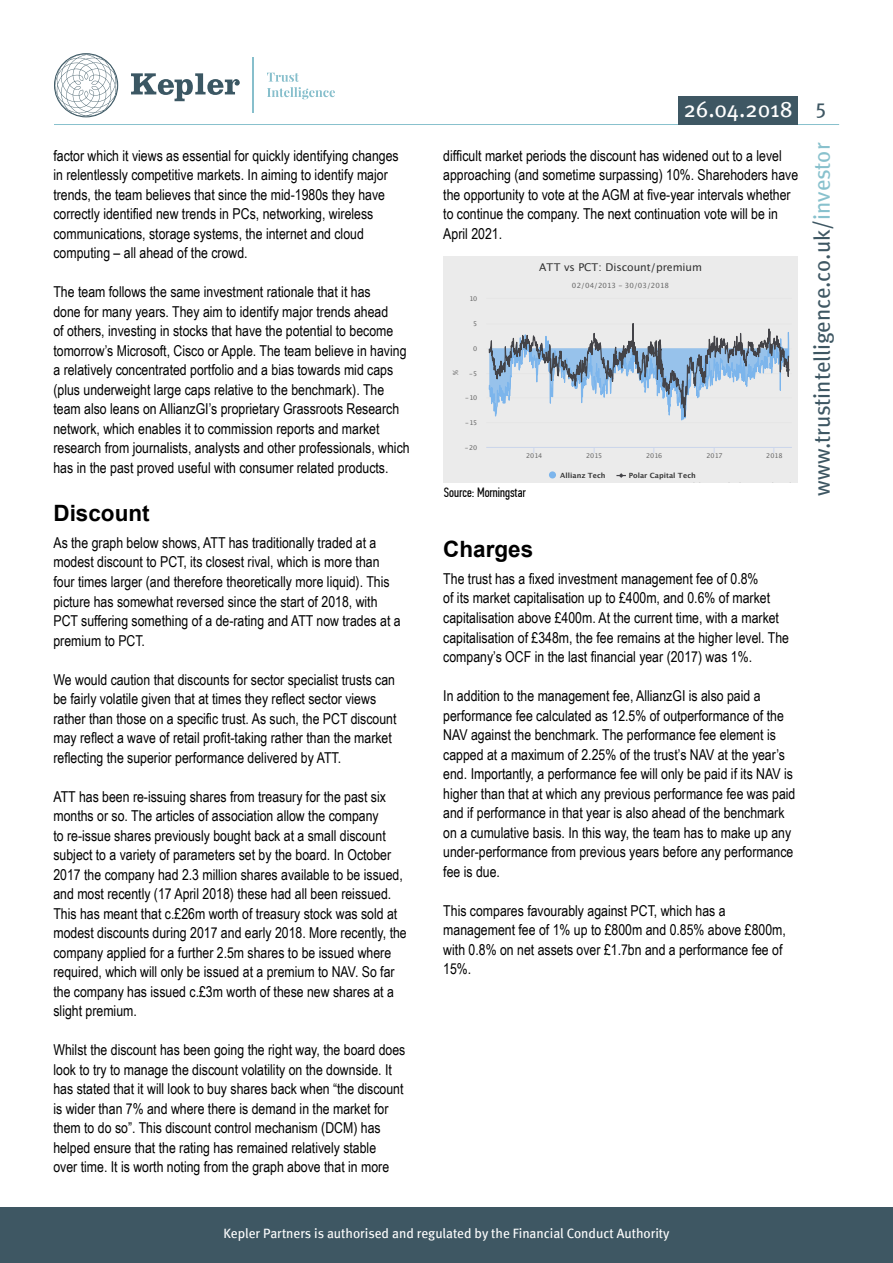
<style>
.page{position:relative;width:893px;height:1263px;background:#fff}
.page>*{position:absolute;margin:0;border:0;box-sizing:border-box;transform-origin:0 0}
.t1{font:22.5px "Meta";color:#3e5763}
.t2{font:700 22.5px "Arial";color:#000}
.t3{font:22.5px "Meta";color:#fff}
.t4{font:21px "Meta";color:#3e5763}
.t5{font:15px/19.5px "Arial Narrow";color:#000}
.t6{font:13.5px "Meta";color:#fff}
.t7{font:13.5px "PF Din Text Comp Pro";color:#000}
.t8{font:10.65px "Lucida Grande";letter-spacing:-.01em;color:#333}
.t9{font:700 7.05px "Lucida Grande";letter-spacing:.01em;color:#333}
.t10{font:7.05px "Lucida Grande";letter-spacing:.015em;color:#666}
.t11{font:6.45px "Lucida Grande";letter-spacing:.005em;color:#666}
.s1{color:#88c1cd}
</style>
<div class="page">
<hr style="left:54px;top:124px;width:785px;height:1px;background:#88c1cd">
<div style="left:0;top:1208px;width:893px;height:55px;background:#3e5763"></div>
<svg style="left:131px;top:73px;width:109px;height:28px"></svg>
<svg style="left:54px;top:53px;width:64px;height:64px"></svg>
<svg style="left:267px;top:73px;width:68px;height:26px"></svg>
<hr style="left:253px;top:58px;width:1px;height:55px;background:#87bfcc">
<div style="left:678px;top:96px;width:120px;height:28px;background:#3e5763"></div>
<div style="left:443px;top:257px;width:355px;height:226px;background:#ebebeb"></div>
<hr style="left:486px;top:422px;width:306px;height:1px;background:#e6e6e6">
<hr style="left:486px;top:397px;width:306px;height:1px;background:#e6e6e6">
<hr style="left:486px;top:373px;width:306px;height:1px;background:#e6e6e6">
<hr style="left:486px;top:348px;width:306px;height:1px;background:#e6e6e6">
<hr style="left:486px;top:324px;width:306px;height:1px;background:#e6e6e6">
<hr style="left:486px;top:298px;width:306px;height:1px;background:#e6e6e6">
<hr style="left:486px;top:447px;width:306px;height:1px;background:#ccd6eb">
<svg style="left:488px;top:124px;width:302px;height:355px"></svg>
<div style="left:549px;top:471px;width:7px;height:7px;background:#7cb5ec;border-radius:50%"></div>
<svg style="left:616px;top:473px;width:10px;height:5px"></svg>
<p class="t5" style="left:53px;top:145px;width:347px">factor which it views as essential for quickly identifying changes in relentlessly competitive markets. In aiming to identify major trends, the team believes that since the mid-1980s they have correctly identified new trends in PCs, networking, wireless communications, storage systems, the internet and cloud computing – all ahead of the crowd.</p>
<p class="t5" style="left:53px;top:282px;width:358px">The team follows the same investment rationale that it has<br>done for many years. They aim to identify major trends ahead<br>of others, investing in stocks that have the potential to become tomorrow’s Microsoft, Cisco or Apple. The team believe in having a relatively concentrated portfolio and a bias towards mid caps (plus underweight large caps relative to the benchmark). The team also leans on AllianzGI’s proprietary Grassroots Research network, which enables it to commission reports and market research from journalists, analysts and other professionals, which has in the past proved useful with consumer related products.</p>
<h1 class="t2" style="left:53px;top:497px;width:98px">Discount</h1>
<p class="t5" style="left:53px;top:532px;width:349px">As the graph below shows, ATT has traditionally traded at a modest discount to PCT, its closest rival, which is more than four times larger (and therefore theoretically more liquid). This picture has somewhat reversed since the start of 2018, with PCT suffering something of a de-rating and ATT now trades at a premium to PCT.</p>
<p class="t5" style="left:53px;top:669px;width:345px">We would caution that discounts for sector specialist trusts can be fairly volatile given that at times they reflect sector views rather than those on a specific trust. As such, the PCT discount may reflect a wave of retail profit-taking rather than the market reflecting the superior performance delivered by ATT.</p>
<p class="t5" style="left:53px;top:786px;width:355px">ATT has been re-issuing shares from treasury for the past six months or so. The articles of association allow the company<br>to re-issue shares previously bought back at a small discount subject to a variety of parameters set by the board. In October 2017 the company had 2.3 million shares available to be issued, and most recently (17 April 2018) these had all been reissued.<br>This has meant that c.£26m worth of treasury stock was sold at modest discounts during 2017 and early 2018. More recently, the company applied for a further 2.5m shares to be issued where required, which will only be issued at a premium to NAV. So far the company has issued c.£3m worth of these new shares at a slight premium.</p>
<p class="t5" style="left:53px;top:1039px;width:353px">Whilst the discount has been going the right way, the board does look to try to manage the discount volatility on the downside. It has stated that it will look to buy shares back when “the discount is wider than 7% and where there is demand in the market for them to do so”. This discount control mechanism (DCM) has helped ensure that the rating has remained relatively stable<br>over time. It is worth noting from the graph above that in more</p>
<h1 class="t3" style="left:684px;top:96px;width:111px">26.04.2018</h1>
<p class="t5" style="left:443px;top:145px;width:356px">difficult market periods the discount has widened out to a level approaching (and sometime surpassing) 10%. Sharehoders have the opportunity to vote at the AGM at five-year intervals whether to continue the company. The next continuation vote will be in April 2021.</p>
<p class="t11" style="left:469px;top:296px;width:9px">10</p>
<p class="t11" style="left:473px;top:321px;width:6px">5</p>
<p class="t10" style="left:453px;top:375px;width:6px;rotate:-90deg">%</p>
<p class="t11" style="left:473px;top:346px;width:6px">0</p>
<p class="t11" style="left:469px;top:371px;width:10px">-5</p>
<p class="t11" style="left:465px;top:395px;width:14px">-10</p>
<p class="t11" style="left:465px;top:420px;width:14px">-15</p>
<p class="t11" style="left:465px;top:445px;width:14px">-20</p>
<p class="t8" style="left:539px;top:263px;width:164px">ATT vs PCT: Discount/premium</p>
<p class="t10" style="left:572px;top:282px;width:99px">02/04/2013 - 30/03/2018</p>
<p class="t11" style="left:526px;top:453px;width:18px">2014</p>
<p class="t11" style="left:586px;top:453px;width:18px">2015</p>
<p class="t11" style="left:646px;top:453px;width:18px">2016</p>
<p class="t11" style="left:706px;top:453px;width:18px">2017</p>
<p class="t11" style="left:766px;top:453px;width:18px">2018</p>
<p class="t9" style="left:560px;top:472px;width:47px">Allianz Tech</p>
<p class="t9" style="left:629px;top:472px;width:69px">Polar Capital Tech</p>
<p class="t7" style="left:444px;top:485px;width:84px">Source: Morningstar</p>
<h2 class="t4" style="left:816px;top:95px;width:12px">5</h2>
<h1 class="t1" style="left:809px;top:496px;width:354px;rotate:-90deg">www.trustintelligence.co.uk/<span class="s1">investor</span></h1>
<h1 class="t2" style="left:443px;top:533px;width:92px">Charges</h1>
<p class="t5" style="left:443px;top:568px;width:347px">The trust has a fixed investment management fee of 0.8%<br>of its market capitalisation up to £400m, and 0.6% of market capitalisation above £400m. At the current time, with a market capitalisation of £348m, the fee remains at the higher level. The company’s OCF in the last financial year (2017) was 1%.</p>
<p class="t5" style="left:443px;top:685px;width:354px">In addition to the management fee, AllianzGI is also paid a performance fee calculated as 12.5% of outperformance of the NAV against the benchmark. The performance fee element is capped at a maximum of 2.25% of the trust’s NAV at the year’s end. Importantly, a performance fee will only be paid if its NAV is higher than that at which any previous performance fee was paid and if performance in that year is also ahead of the benchmark on a cumulative basis. In this way, the team has to make up any under-performance from previous years before any performance fee is due.</p>
<p class="t5" style="left:443px;top:900px;width:344px">This compares favourably against PCT, which has a management fee of 1% up to £800m and 0.85% above £800m, with 0.8% on net assets over £1.7bn and a performance fee of 15%.</p>
<p class="t6" style="left:223px;top:1225px;width:448px">Kepler Partners is authorised and regulated by the Financial Conduct Authority</p>
</div>
